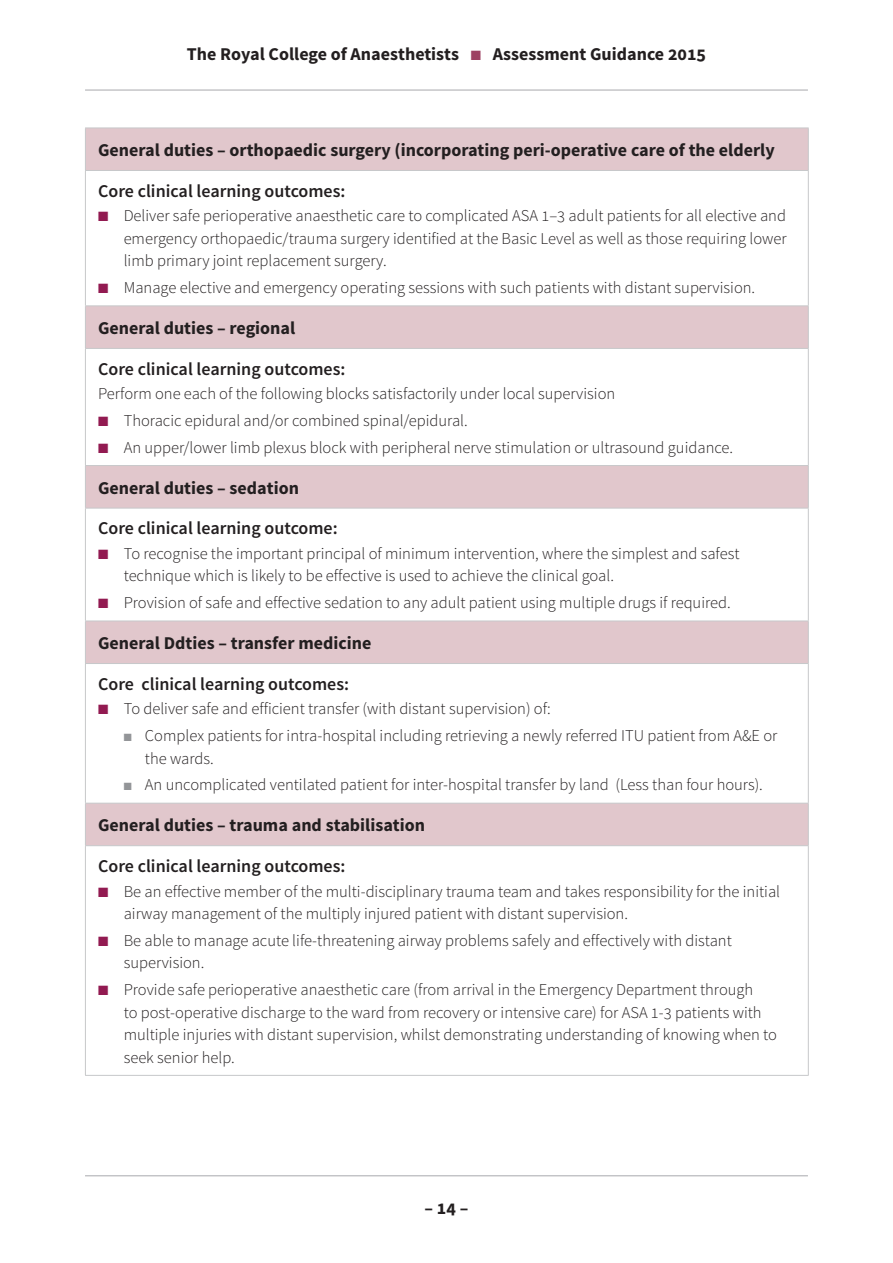
<style>
.page{position:relative;width:893px;height:1263px;background:#fff}
.page>*{position:absolute;margin:0;border:0;box-sizing:border-box;transform-origin:0 0}
.t1{font:700 18px "Source Sans Pro";color:#231f20}
.t2{font:600 18px "Source Sans Pro";color:#231f20}
.t3{font:300 16.5px/22.5px "Source Sans Pro";color:#231f20}
.s1{color:#9d4062}
.s2{color:#921a51}
.s3{color:#939598}
</style>
<div class="page">
<hr style="left:85px;top:1175px;width:723px;height:1px;background:#a8a9ad">
<hr style="left:85px;top:90px;width:723px;height:1px;background:#a8a9ad">
<svg style="left:86px;top:129px;width:722px;height:716px"></svg>
<hr style="left:85px;top:171px;width:1px;height:134px;background:#c7c8ca">
<hr style="left:808px;top:171px;width:1px;height:134px;background:#c7c8ca">
<hr style="left:85px;top:349px;width:1px;height:116px;background:#c7c8ca">
<hr style="left:808px;top:349px;width:1px;height:116px;background:#c7c8ca">
<hr style="left:85px;top:508px;width:1px;height:113px;background:#c7c8ca">
<hr style="left:808px;top:508px;width:1px;height:113px;background:#c7c8ca">
<hr style="left:85px;top:664px;width:1px;height:139px;background:#c7c8ca">
<hr style="left:808px;top:664px;width:1px;height:139px;background:#c7c8ca">
<hr style="left:85px;top:846px;width:1px;height:229px;background:#c7c8ca">
<hr style="left:808px;top:846px;width:1px;height:229px;background:#c7c8ca">
<hr style="left:85px;top:128px;width:724px;height:1px;background:#c7c8ca">
<hr style="left:85px;top:128px;width:1px;height:42px;background:#c7c8ca">
<hr style="left:808px;top:128px;width:1px;height:42px;background:#c7c8ca">
<hr style="left:85px;top:170px;width:724px;height:1px;background:#c7c8ca">
<hr style="left:85px;top:305px;width:724px;height:1px;background:#c7c8ca">
<hr style="left:85px;top:306px;width:1px;height:42px;background:#c7c8ca">
<hr style="left:808px;top:306px;width:1px;height:42px;background:#c7c8ca">
<hr style="left:85px;top:348px;width:724px;height:1px;background:#c7c8ca">
<hr style="left:85px;top:465px;width:724px;height:1px;background:#c7c8ca">
<hr style="left:85px;top:466px;width:1px;height:42px;background:#c7c8ca">
<hr style="left:808px;top:466px;width:1px;height:42px;background:#c7c8ca">
<hr style="left:85px;top:508px;width:724px;height:1px;background:#c7c8ca">
<hr style="left:85px;top:621px;width:724px;height:1px;background:#c7c8ca">
<hr style="left:85px;top:621px;width:1px;height:42px;background:#c7c8ca">
<hr style="left:808px;top:621px;width:1px;height:42px;background:#c7c8ca">
<hr style="left:85px;top:663px;width:724px;height:1px;background:#c7c8ca">
<hr style="left:85px;top:803px;width:724px;height:1px;background:#c7c8ca">
<hr style="left:85px;top:803px;width:1px;height:42px;background:#c7c8ca">
<hr style="left:808px;top:803px;width:1px;height:42px;background:#c7c8ca">
<hr style="left:85px;top:845px;width:724px;height:1px;background:#c7c8ca">
<hr style="left:85px;top:1075px;width:724px;height:1px;background:#c7c8ca">
<p class="t1" style="left:187px;top:42px;width:521px">The Royal College of Anaesthetists <span class="s1">■</span> Assessment Guidance 2015</p>
<p class="t1" style="left:98px;top:138px;width:678px">General duties – orthopaedic surgery (incorporating peri-operative care of the elderly</p>
<p class="t2" style="left:98px;top:179px;width:249px">Core clinical learning outcomes:</p>
<p class="t3" style="left:124px;top:205px;width:665px;text-align:justify;text-indent:-26px"><span class="s2">■</span> Deliver safe perioperative anaesthetic care to complicated ASA 1–3 adult patients for all elective and emergency orthopaedic/trauma surgery identified at the Basic Level as well as those requiring lower limb primary joint replacement surgery.</p>
<p class="t3" style="left:98px;top:276px;width:659px"><span class="s2">■</span> Manage elective and emergency operating sessions with such patients with distant supervision.</p>
<p class="t1" style="left:98px;top:316px;width:199px">General duties – regional</p>
<p class="t2" style="left:98px;top:357px;width:249px">Core clinical learning outcomes:</p>
<p class="t3" style="left:98px;top:383px;width:519px">Perform one each of the following blocks satisfactorily under local supervision</p>
<p class="t3" style="left:98px;top:409px;width:371px"><span class="s2">■</span> Thoracic epidural and/or combined spinal/epidural.</p>
<p class="t3" style="left:98px;top:436px;width:636px"><span class="s2">■</span> An upper/lower limb plexus block with peripheral nerve stimulation or ultrasound guidance.</p>
<p class="t1" style="left:98px;top:476px;width:202px">General duties – sedation</p>
<p class="t2" style="left:98px;top:517px;width:241px">Core clinical learning outcome:</p>
<p class="t3" style="left:124px;top:542px;width:617px;text-indent:-26px"><span class="s2">■</span> To recognise the important principal of minimum intervention, where the simplest and safest technique which is likely to be effective is used to achieve the clinical goal.</p>
<p class="t3" style="left:98px;top:592px;width:634px"><span class="s2">■</span> Provision of safe and effective sedation to any adult patient using multiple drugs if required.</p>
<p class="t1" style="left:98px;top:631px;width:275px">General Ddties – transfer medicine</p>
<p class="t2" style="left:98px;top:672px;width:252px">Core clinical learning outcomes:</p>
<p class="t3" style="left:98px;top:698px;width:454px"><span class="s2">■</span> To deliver safe and efficient transfer (with distant supervision) of:</p>
<p class="t3" style="left:145px;top:724px;width:634px;text-indent:-21px"><span class="s3">■</span> Complex patients for intra-hospital including retrieving a newly referred ITU patient from A&amp;E or the wards.</p>
<p class="t3" style="left:124px;top:774px;width:641px"><span class="s3">■</span> An uncomplicated ventilated patient for inter-hospital transfer by land (Less than four hours).</p>
<p class="t1" style="left:98px;top:814px;width:328px">General duties – trauma and stabilisation</p>
<p class="t2" style="left:98px;top:855px;width:249px">Core clinical learning outcomes:</p>
<p class="t3" style="left:124px;top:880px;width:658px;text-indent:-26px"><span class="s2">■</span> Be an effective member of the multi-disciplinary trauma team and takes responsibility for the initial airway management of the multiply injured patient with distant supervision.</p>
<p class="t3" style="left:124px;top:929px;width:610px;text-indent:-26px"><span class="s2">■</span> Be able to manage acute life-threatening airway problems safely and effectively with distant supervision.</p>
<p class="t3" style="left:124px;top:978px;width:655px;text-indent:-26px"><span class="s2">■</span> Provide safe perioperative anaesthetic care (from arrival in the Emergency Department through<br>to post-operative discharge to the ward from recovery or intensive care) for ASA 1-3 patients with multiple injuries with distant supervision, whilst demonstrating understanding of knowing when to seek senior help.</p>
<p class="t1" style="left:425px;top:1197px;width:45px">– 14 –</p>
</div>
